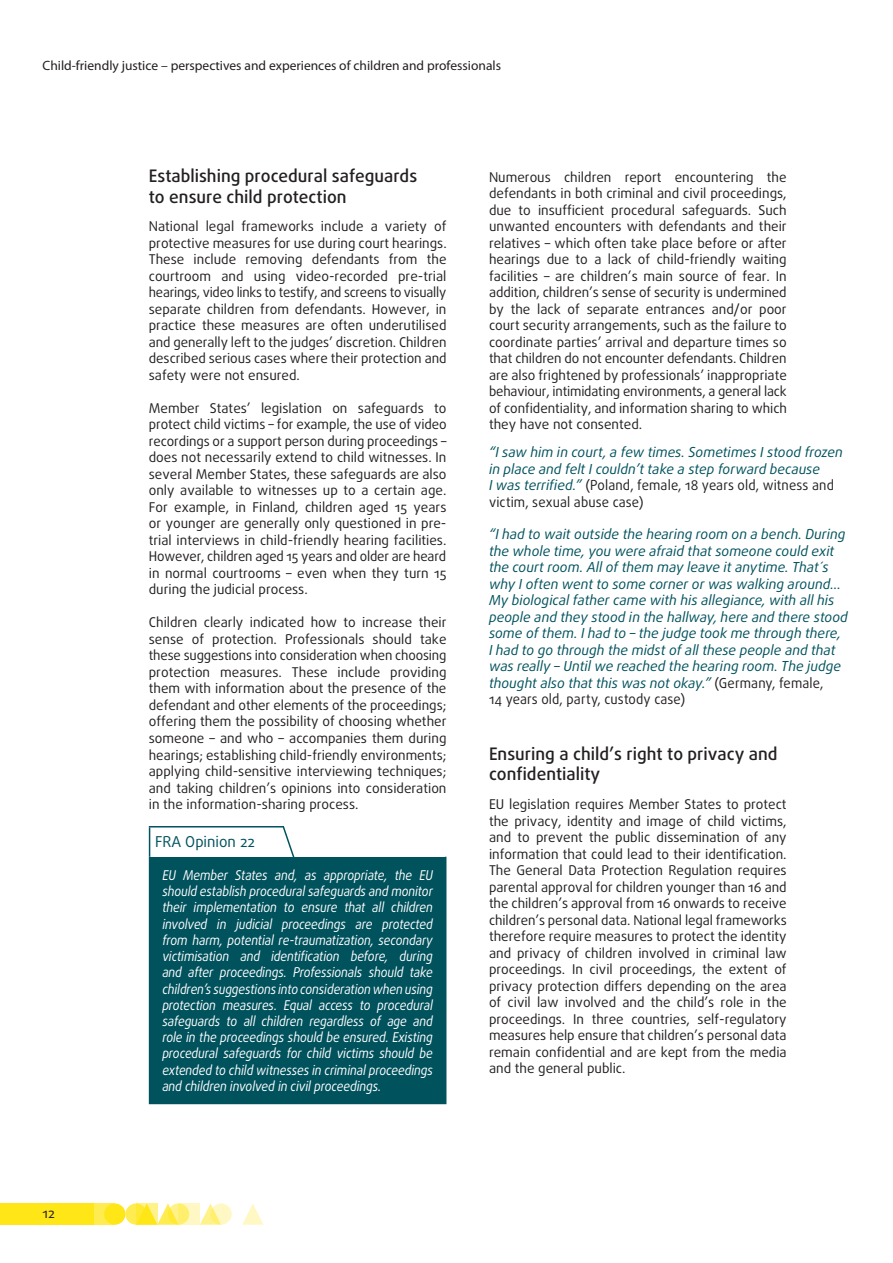
<style>
.page{position:relative;width:893px;height:1263px;background:#fff}
.page>*{position:absolute;margin:0;border:0;box-sizing:border-box;transform-origin:0 0}
.titles_h3{font:500 17.25px/20.7px "Daxline Pro";color:#231f20}
.opinion_header{font:15px "Daxline Pro";color:#00525d}
.quote_body{font:italic 13.8px/16.5px "Daxline Pro";color:#00525d}
.text_body{font:13.5px/16.5px "Daxline Pro";color:#231f20;text-align:justify}
.opinion_text{font:italic 13.5px/16.2px "Daxline Pro";letter-spacing:-.01em;color:#fff;text-align:justify;scale:.9 1}
.t1{font:13.5px "Myriad Pro";color:#231f20}
.s1{font-style:normal;color:#231f20}
</style>
<div class="page">
<svg style="left:125px;top:1203px;width:22px;height:22px"></svg>
<div style="left:94px;top:1203px;width:21px;height:22px;background:#ffec50"></div>
<div style="left:0;top:1203px;width:94px;height:22px;background:#ffe616"></div>
<svg style="left:200px;top:1203px;width:18px;height:22px"></svg>
<svg style="left:242px;top:1204px;width:21px;height:21px"></svg>
<div style="left:104px;top:1203px;width:21px;height:22px;background:#ffe616;border-radius:50%"></div>
<svg style="left:157px;top:1203px;width:18px;height:22px"></svg>
<svg style="left:168px;top:1203px;width:21px;height:22px"></svg>
<svg style="left:210px;top:1203px;width:22px;height:22px"></svg>
<svg style="left:136px;top:1203px;width:21px;height:22px"></svg>
<svg style="left:179px;top:1203px;width:21px;height:22px"></svg>
<div style="left:150px;top:857px;width:296px;height:246px;background:#00525d"></div>
<hr style="left:149px;top:827px;width:1px;height:30px;background:#00525d">
<hr style="left:149px;top:826px;width:135px;height:1px;background:#00525d">
<hr style="left:149px;top:857px;width:1px;height:246px;background:#00525d">
<hr style="left:149px;top:1103px;width:135px;height:1px;background:#00525d">
<hr style="left:284px;top:1103px;width:162px;height:1px;background:#00525d">
<svg style="left:281px;top:826px;width:14px;height:31px"></svg>
<p class="t1" style="left:43px;top:58px;width:460px">Child-friendly justice – perspectives and experiences of children and professionals</p>
<p class="text_body" style="left:43px;top:1205px;width:14px">12</p>
<p class="titles_h3" style="left:149px;top:165px;width:270px">Establishing procedural safeguards to ensure child protection</p>
<p class="text_body" style="left:149px;top:218px;width:299px">National legal frameworks include a variety of protective measures for use during court hearings.<br>These include removing defendants from the courtroom and using video-recorded pre-trial hearings, video links to testify, and screens to visually separate children from defendants. However, in practice these measures are often underutilised and generally left to the judges’ discretion. Children described serious cases where their protection and safety were not ensured.</p>
<p class="text_body" style="left:149px;top:400px;width:299px">Member States’ legislation on safeguards to protect child victims – for example, the use of video recordings or a support person during proceedings – does not necessarily extend to child witnesses. In several Member States, these safeguards are also only available to witnesses up to a certain age.<br>For example, in Finland, children aged 15 years or younger are generally only questioned in pre&shy;trial interviews in child-friendly hearing facilities.<br>However, children aged 15 years and older are heard in normal courtrooms – even when they turn 15 during the judicial process.</p>
<p class="text_body" style="left:149px;top:614px;width:299px">Children clearly indicated how to increase their sense of protection. Professionals should take these suggestions into consideration when choosing protection measures. These include providing them with information about the presence of the defendant and other elements of the proceedings; offering them the possibility of choosing whether someone – and who – accompanies them during hearings; establishing child-friendly environments; applying child-sensitive interviewing techniques; and taking children’s opinions into consideration in the information-sharing process.</p>
<p class="opinion_header" style="left:155px;top:832px;width:101px">FRA Opinion 22</p>
<p class="opinion_text" style="left:162px;top:867px;width:302px">EU Member States and, as appropriate, the EU should establish procedural safeguards and monitor their implementation to ensure that all children involved in judicial proceedings are protected from harm, potential re-traumatization, secondary victimisation and identification before, during and after proceedings. Professionals should take children’s suggestions into consideration when using protection measures. Equal access to procedural safeguards to all children regardless of age and role in the proceedings should be ensured. Existing procedural safeguards for child victims should be extended to child witnesses in criminal proceedings and children involved in civil proceedings.</p>
<p class="text_body" style="left:489px;top:169px;width:299px">Numerous children report encountering the defendants in both criminal and civil proceedings, due to insufficient procedural safeguards. Such unwanted encounters with defendants and their relatives – which often take place before or after hearings due to a lack of child-friendly waiting facilities – are children’s main source of fear. In addition, children’s sense of security is undermined by the lack of separate entrances and/or poor court security arrangements, such as the failure to coordinate parties’ arrival and departure times so that children do not encounter defendants. Children are also frightened by professionals’ inappropriate behaviour, intimidating environments, a general lack of confidentiality, and information sharing to which they have not consented.</p>
<p class="quote_body" style="left:489px;top:444px;width:355px">“I saw him in court, a few times. Sometimes I stood frozen in place and felt I couldn’t take a step forward because<br>I was terrified.” <span class="s1">(Poland, female, 18 years old, witness and victim, sexual abuse case)</span></p>
<p class="quote_body" style="left:489px;top:526px;width:360px">“I had to wait outside the hearing room on a bench. During the whole time, you were afraid that someone could exit the court room. All of them may leave it anytime. That´s why I often went to some corner or was walking around… My biological father came with his allegiance, with all his people and they stood in the hallway, here and there stood some of them. I had to – the judge took me through there,<br>I had to go through the midst of all these people and that was really – Until we reached the hearing room. The judge thought also that this was not okay.” <span class="s1">(Germany, female,<br>14 years old, party, custody case)</span></p>
<p class="titles_h3" style="left:489px;top:743px;width:290px">Ensuring a child’s right to privacy and confidentiality</p>
<p class="text_body" style="left:489px;top:796px;width:299px">EU legislation requires Member States to protect the privacy, identity and image of child victims, and to prevent the public dissemination of any information that could lead to their identification.<br>The General Data Protection Regulation requires parental approval for children younger than 16 and the children’s approval from 16 onwards to receive children’s personal data. National legal frameworks therefore require measures to protect the identity and privacy of children involved in criminal law proceedings. In civil proceedings, the extent of privacy protection differs depending on the area of civil law involved and the child’s role in the proceedings. In three countries, self-regulatory measures help ensure that children’s personal data remain confidential and are kept from the media and the general public.</p>
</div>
